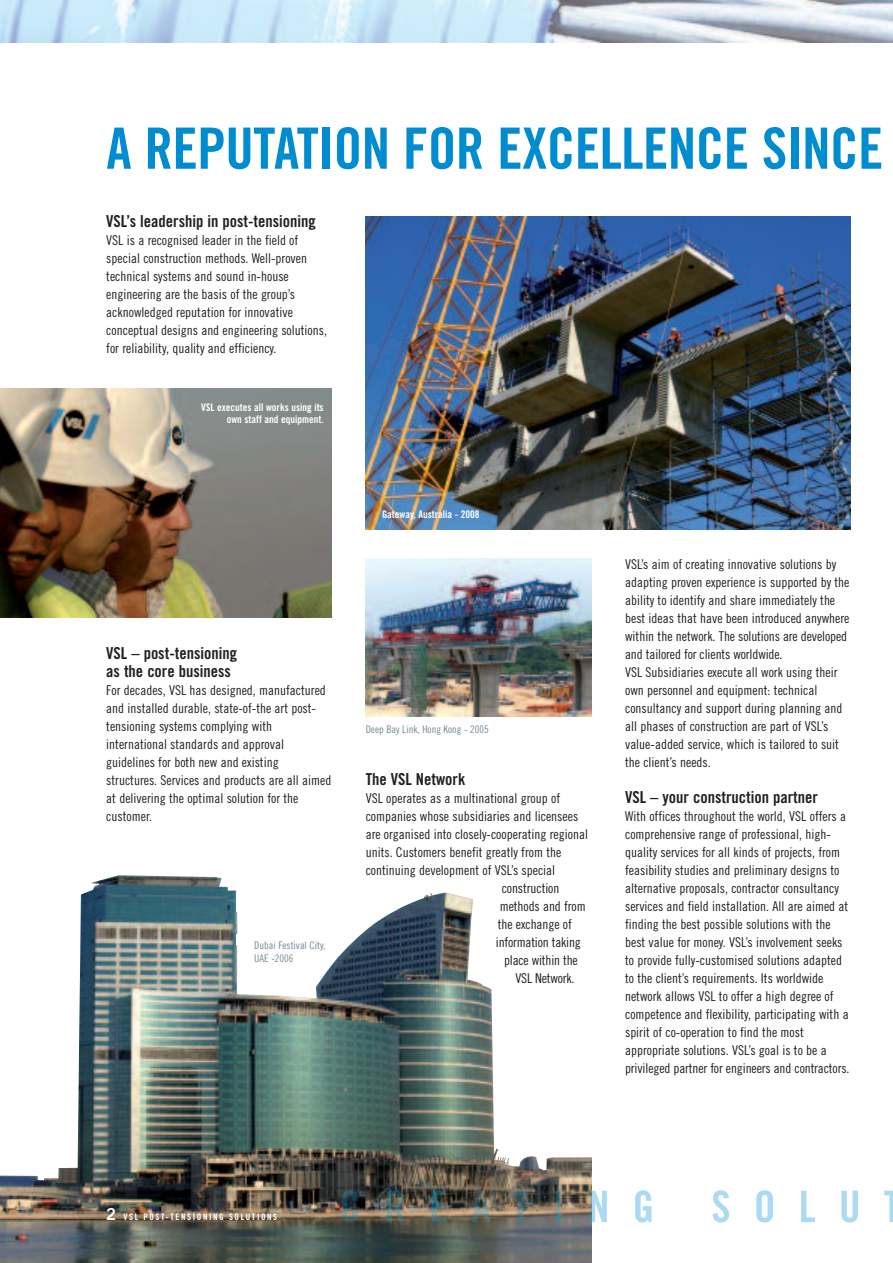
<style>
.page{position:relative;width:893px;height:1263px;background:#fff}
.page>*{position:absolute;margin:0;border:0;box-sizing:border-box;transform-origin:0 0}
.t1{font:57px "Trade Gothic Bold Cond Twenty";letter-spacing:-.01em;color:#008cd0}
.t2{font:16.5px/18px "Trade Gothic Bold Cond Twenty";color:#231f20}
.t3{font:13.5px/18px "Trade Gothic Cond Eighteen";color:#231f20}
.t4{font:10.5px/12.6px "Trade Gothic Bold Cond Twenty";color:#fff;text-align:right}
.t5{font:10.5px/12.6px "Trade Gothic Cond Eighteen";color:#738a95}
.t6{font:9px "Trade Gothic Bold Cond Twenty";letter-spacing:.175em;color:#fff}
.s1{font-family:"Trade Gothic Bold Two";font-size:16.5px}
</style>
<div class="page">
<img style="left:0;top:0;width:893px;height:43px">
<img style="left:366px;top:558px;width:225px;height:158px">
<img style="left:0;top:389px;width:332px;height:229px">
<img style="left:366px;top:217px;width:484px;height:312px">
<img style="left:0;top:875px;width:591px;height:388px">
<svg style="left:591px;top:1190px;width:302px;height:32px"></svg>
<img style="left:342px;top:1190px;width:249px;height:32px">
<h1 class="t1" style="left:106px;top:128px;width:779px">A REPUTATION FOR EXCELLENCE SINCE</h1>
<p class="t2" style="left:106px;top:214px;width:211px">VSL’s leadership in post-tensioning</p>
<p class="t3" style="left:106px;top:232px;width:222px">VSL is a recognised leader in the field of special construction methods. Well-proven technical systems and sound in-house engineering are the basis of the group’s acknowledged reputation for innovative conceptual designs and engineering solutions, for reliability, quality and efficiency.</p>
<p class="t4" style="left:201px;top:401px;width:124px">VSL executes all works using its own staff and equipment.</p>
<p class="t4" style="left:382px;top:509px;width:99px">Gateway, Australia - 2008</p>
<p class="t2" style="left:106px;top:646px;width:132px">VSL – post-tensioning as the core business</p>
<p class="t3" style="left:106px;top:682px;width:227px">For decades, VSL has designed, manufactured and installed durable, state-of-the art post&shy;tensioning systems complying with international standards and approval guidelines for both new and existing structures. Services and products are all aimed at delivering the optimal solution for the customer.</p>
<p class="t5" style="left:254px;top:940px;width:73px">Dubai Festival City,<br>UAE -2006</p>
<p class="t5" style="left:366px;top:723px;width:125px">Deep Bay Link, Hong Kong - 2005</p>
<p class="t2" style="left:366px;top:772px;width:101px">The VSL Network</p>
<p class="t3" style="left:366px;top:790px;width:196px">VSL operates as a multinational group of</p>
<p class="t3" style="left:366px;top:808px;width:214px">companies whose subsidiaries and licensees</p>
<p class="t3" style="left:366px;top:826px;width:224px">are organised into closely-cooperating regional</p>
<p class="t3" style="left:366px;top:844px;width:197px">units. Customers benefit greatly from the</p>
<p class="t3" style="left:366px;top:862px;width:191px">continuing development of VSL’s special</p>
<p class="t3" style="left:502px;top:880px;width:59px">construction</p>
<p class="t3" style="left:500px;top:898px;width:87px">methods and from</p>
<p class="t3" style="left:498px;top:916px;width:75px">the exchange of</p>
<p class="t3" style="left:496px;top:934px;width:86px">information taking</p>
<p class="t3" style="left:504px;top:952px;width:75px">place within the</p>
<p class="t3" style="left:515px;top:970px;width:61px">VSL Network.</p>
<p class="t3" style="left:625px;top:556px;width:226px">VSL’s aim of creating innovative solutions by adapting proven experience is supported by the ability to identify and share immediately the best ideas that have been introduced anywhere within the network. The solutions are developed and tailored for clients worldwide.<br>VSL Subsidiaries execute all work using their own personnel and equipment: technical consultancy and support during planning and all phases of construction are part of VSL’s value-added service, which is tailored to suit the client’s needs.</p>
<p class="t2" style="left:625px;top:790px;width:194px">VSL – your construction partner</p>
<p class="t3" style="left:625px;top:808px;width:226px">With offices throughout the world, VSL offers a comprehensive range of professional, high&shy;quality services for all kinds of projects, from feasibility studies and preliminary designs to alternative proposals, contractor consultancy services and field installation. All are aimed at finding the best possible solutions with the best value for money. VSL’s involvement seeks to provide fully-customised solutions adapted to the client’s requirements. Its worldwide network allows VSL to offer a high degree of competence and flexibility, participating with a spirit of co-operation to find the most appropriate solutions. VSL’s goal is to be a privileged partner for engineers and contractors.</p>
<p class="t6" style="left:106px;top:1214px;width:172px"><span class="s1">2</span> VSL POST-TENSIONING SOLUTIONS</p>
</div>
